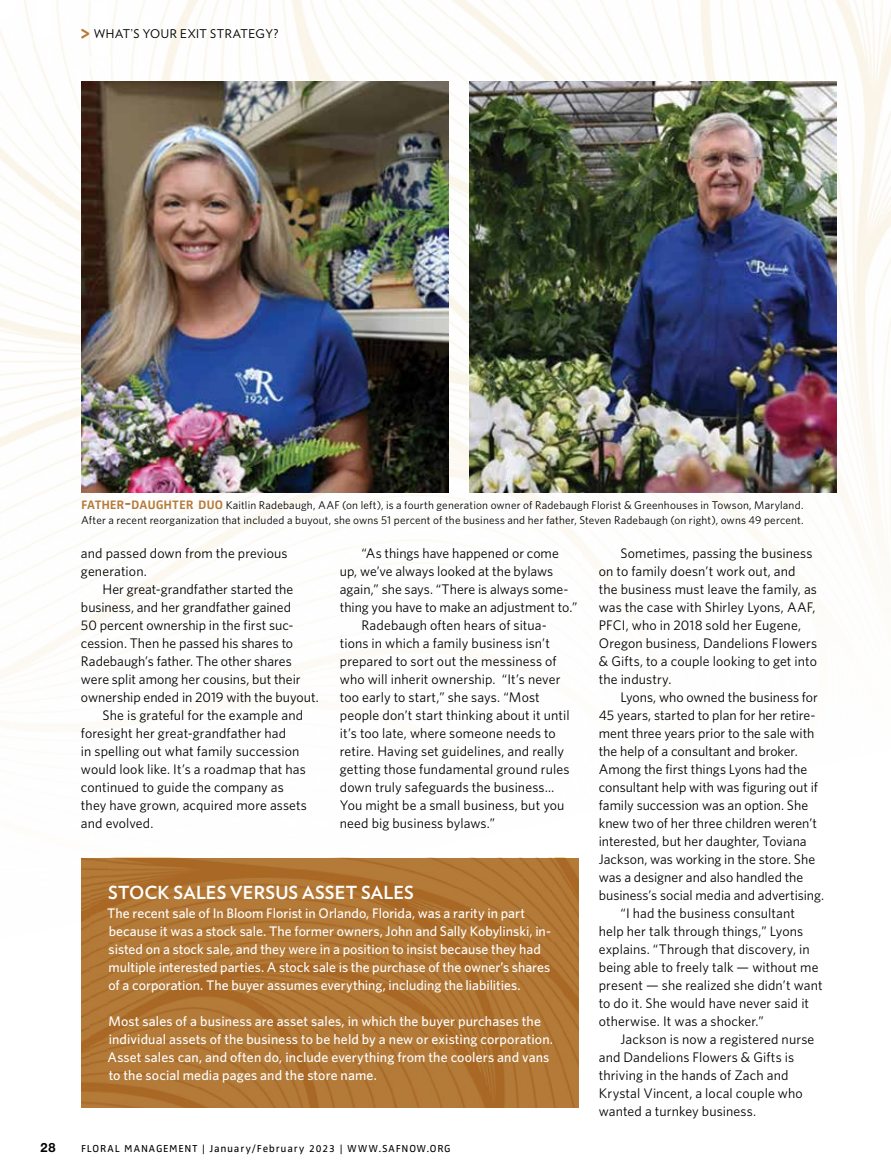
<style>
.page{position:relative;width:891px;height:1175px;background:#fff}
.page>*{position:absolute;margin:0;border:0;box-sizing:border-box;transform-origin:0 0}
.t1{font:700 18px "Verlag";letter-spacing:.01em;color:#fff}
.t2{font:13.8px/18px "Whitney";letter-spacing:.005em;color:#000}
.t3{font:500 13.8px/18px "Whitney";color:#fff}
.t4{font:700 12.75px "Helvetica Neue LT Std";color:#000}
.t5{font:12px "Verlag";letter-spacing:.04em;color:#000}
.t6{font:11.25px/15px "Whitney";letter-spacing:.015em;color:#000}
.t7{font:10.5px "Zwo Corr Pro";letter-spacing:.065em;color:#000}
.s1{font-family:"Helvetica Rounded LT Std";font-weight:900;font-size:18.75px;color:#b57b39}
.s2{font-family:"Zwo Corr Pro";font-weight:700;font-size:12.75px;color:#b57b39}
.s3{font-family:"Zwo Corr Pro";font-weight:700;font-size:18.15px;color:#b57b39}
</style>
<div class="page">
<img style="left:54px;top:0;width:37px;height:1108px">
<img style="left:580px;top:0;width:96px;height:600px">
<img style="left:90px;top:56px;width:19px;height:1052px">
<img style="left:674px;top:452px;width:217px;height:148px">
<img style="left:109px;top:471px;width:473px;height:471px">
<img style="left:109px;top:1107px;width:339px;height:1px">
<img style="left:81px;top:81px;width:368px;height:411px">
<img style="left:469px;top:81px;width:368px;height:411px">
<img style="left:81px;top:858px;width:9px;height:249px">
<img style="left:90px;top:858px;width:19px;height:249px">
<img style="left:109px;top:858px;width:469px;height:84px">
<img style="left:109px;top:942px;width:339px;height:165px">
<img style="left:448px;top:942px;width:130px;height:165px">
<p class="t5" style="left:81px;top:25px;width:199px"><span class="s1">&gt;</span> WHAT’S YOUR EXIT STRATEGY?</p>
<p class="t6" style="left:81px;top:497px;width:724px"><span class="s2">FATHER</span><span class="s3">-</span><span class="s2">DAUGHTER DUO</span> Kaitlin Radebaugh, AAF (on left), is a fourth generation owner of Radebaugh Florist &amp; Greenhouses in Towson, Maryland.<br>After a recent reorganization that included a buyout, she owns 51 percent of the business and her father, Steven Radebaugh (on right), owns 49 percent.</p>
<p class="t2" style="left:81px;top:544px;width:208px">and passed down from the previous generation.</p>
<p class="t2" style="left:103px;top:580px;width:192px">Her great-grandfather started the</p>
<p class="t2" style="left:81px;top:598px;width:212px">business, and her grandfather gained</p>
<p class="t2" style="left:81px;top:616px;width:214px">50 percent ownership in the first suc-</p>
<p class="t2" style="left:81px;top:634px;width:214px">cession. Then he passed his shares to</p>
<p class="t2" style="left:81px;top:652px;width:212px">Radebaugh’s father. The other shares</p>
<p class="t2" style="left:81px;top:670px;width:221px">were split among her cousins, but their</p>
<p class="t2" style="left:81px;top:688px;width:239px">ownership ended in 2019 with the buyout.</p>
<p class="t2" style="left:103px;top:706px;width:202px">She is grateful for the example and</p>
<p class="t2" style="left:81px;top:724px;width:207px">foresight her great-grandfather had</p>
<p class="t2" style="left:81px;top:742px;width:220px">in spelling out what family succession</p>
<p class="t2" style="left:81px;top:760px;width:226px">would look like. It’s a roadmap that has</p>
<p class="t2" style="left:81px;top:778px;width:204px">continued to guide the company as</p>
<p class="t2" style="left:81px;top:796px;width:228px">they have grown, acquired more assets</p>
<p class="t2" style="left:81px;top:814px;width:74px">and evolved.</p>
<p class="t2" style="left:362px;top:544px;width:199px">“As things have happened or come</p>
<p class="t2" style="left:340px;top:562px;width:215px">up, we’ve always looked at the bylaws</p>
<p class="t2" style="left:340px;top:580px;width:230px">again,” she says. “There is always some-</p>
<p class="t2" style="left:340px;top:598px;width:239px">thing you have to make an adjustment to.”</p>
<p class="t2" style="left:362px;top:616px;width:187px">Radebaugh often hears of situa-</p>
<p class="t2" style="left:340px;top:634px;width:212px">tions in which a family business isn’t</p>
<p class="t2" style="left:340px;top:652px;width:218px">prepared to sort out the messiness of</p>
<p class="t2" style="left:340px;top:670px;width:222px">who will inherit ownership. “It’s never</p>
<p class="t2" style="left:340px;top:688px;width:201px">too early to start,” she says. “Most</p>
<p class="t2" style="left:340px;top:706px;width:231px">people don’t start thinking about it until</p>
<p class="t2" style="left:340px;top:724px;width:217px">it’s too late, where someone needs to</p>
<p class="t2" style="left:340px;top:742px;width:226px">retire. Having set guidelines, and really</p>
<p class="t2" style="left:340px;top:760px;width:231px">getting those fundamental ground rules</p>
<p class="t2" style="left:340px;top:778px;width:216px">down truly safeguards the business…</p>
<p class="t2" style="left:340px;top:796px;width:226px">You might be a small business, but you</p>
<p class="t2" style="left:340px;top:814px;width:157px">need big business bylaws.”</p>
<h1 class="t1" style="left:108px;top:878px;width:307px">STOCK SALES VERSUS ASSET SALES</h1>
<p class="t3" style="left:107px;top:904px;width:445px">The recent sale of In Bloom Florist in Orlando, Florida, was a rarity in part because it was a stock sale. The former owners, John and Sally Kobylinski, in&shy;sisted on a stock sale, and they were in a position to insist because they had multiple interested parties. A stock sale is the purchase of the owner’s shares of a corporation. The buyer assumes everything, including the liabilities.</p>
<p class="t3" style="left:107px;top:1012px;width:447px">Most sales of a business are asset sales, in which the buyer purchases the individual assets of the business to be held by a new or existing corporation.<br>Asset sales can, and often do, include everything from the coolers and vans to the social media pages and the store name.</p>
<p class="t4" style="left:40px;top:1140px;width:17px">28</p>
<p class="t7" style="left:81px;top:1141px;width:371px">FLORAL MANAGEMENT | January/February 2023 | WWW.SAFNOW.ORG</p>
<p class="t2" style="left:599px;top:544px;width:220px;text-indent:22px">Sometimes, passing the business on to family doesn’t work out, and the business must leave the family, as was the case with Shirley Lyons, AAF,<br>PFCI, who in 2018 sold her Eugene,<br>Oregon business, Dandelions Flowers &amp; Gifts, to a couple looking to get into the industry.</p>
<p class="t2" style="left:620px;top:688px;width:199px">Lyons, who owned the business for</p>
<p class="t2" style="left:599px;top:706px;width:218px">45 years, started to plan for her retire-</p>
<p class="t2" style="left:599px;top:724px;width:217px">ment three years prior to the sale with</p>
<p class="t2" style="left:599px;top:742px;width:200px">the help of a consultant and broker.</p>
<p class="t2" style="left:599px;top:760px;width:210px">Among the first things Lyons had the</p>
<p class="t2" style="left:599px;top:778px;width:221px">consultant help with was figuring out if</p>
<p class="t2" style="left:599px;top:796px;width:211px">family succession was an option. She</p>
<p class="t2" style="left:599px;top:814px;width:220px">knew two of her three children weren’t</p>
<p class="t2" style="left:599px;top:832px;width:209px">interested, but her daughter, Toviana</p>
<p class="t2" style="left:599px;top:850px;width:218px">Jackson, was working in the store. She</p>
<p class="t2" style="left:599px;top:868px;width:206px">was a designer and also handled the</p>
<p class="t2" style="left:599px;top:886px;width:227px">business’s social media and advertising.</p>
<p class="t2" style="left:620px;top:904px;width:176px">“I had the business consultant</p>
<p class="t2" style="left:599px;top:922px;width:206px">help her talk through things,” Lyons</p>
<p class="t2" style="left:599px;top:940px;width:212px">explains. “Through that discovery, in</p>
<p class="t2" style="left:599px;top:958px;width:221px">being able to freely talk — without me</p>
<p class="t2" style="left:599px;top:976px;width:225px">present — she realized she didn’t want</p>
<p class="t2" style="left:599px;top:994px;width:212px">to do it. She would have never said it</p>
<p class="t2" style="left:599px;top:1012px;width:166px">otherwise. It was a shocker.”</p>
<p class="t2" style="left:620px;top:1030px;width:195px">Jackson is now a registered nurse</p>
<p class="t2" style="left:599px;top:1048px;width:197px">and Dandelions Flowers &amp; Gifts is</p>
<p class="t2" style="left:599px;top:1066px;width:191px">thriving in the hands of Zach and</p>
<p class="t2" style="left:599px;top:1084px;width:205px">Krystal Vincent, a local couple who</p>
<p class="t2" style="left:599px;top:1102px;width:159px">wanted a turnkey business.</p>
</div>
